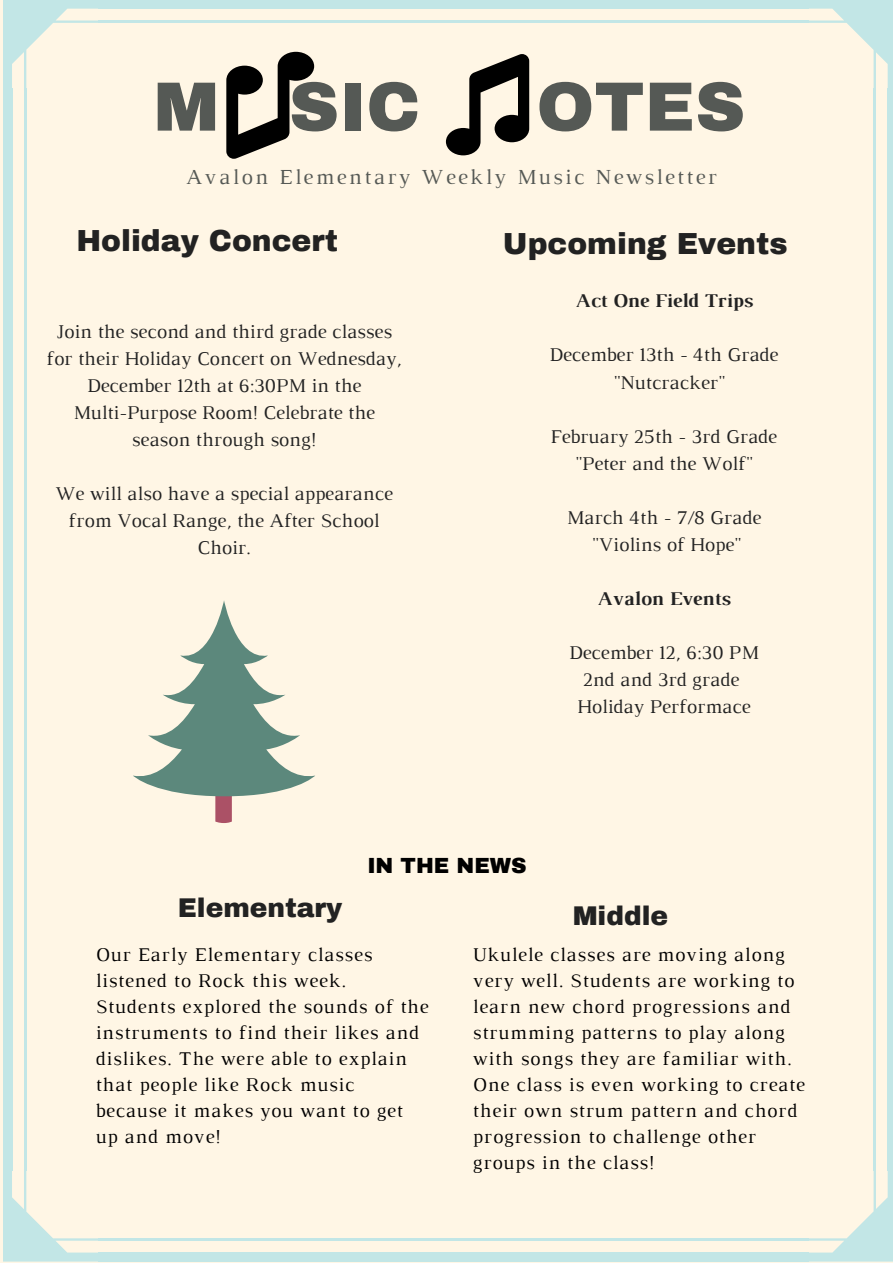
<style>
.page{position:relative;width:893px;height:1263px;background:#fff6e5}
.page>*{position:absolute;margin:0;border:0;box-sizing:border-box;transform-origin:0 0}
.t1{font:900 69.6px "Archivo";color:#555955}
.t2{font:900 29.85px "Archivo";color:#222}
.t3{font:900 26.55px "Archivo";color:#222}
.t4{font:21.9px "Luthier";letter-spacing:.11em;color:#555955}
.t5{font:900 21.45px "Archivo";color:#000}
.t6{font:19.8px/26px "Luthier";letter-spacing:.04em;color:#000}
.t7{font:19.8px/27px "Luthier";color:#222;text-align:center}
.t8{font:700 19.8px "Luthier";color:#222}
</style>
<div class="page">
<svg style="left:3px;top:0;width:97px;height:91px"></svg>
<div style="left:3px;top:89px;width:9px;height:1082px;background:#c2e6e6"></div>
<hr style="left:24px;top:89px;width:2px;height:1082px;background:#c2e6e6">
<svg style="left:3px;top:1169px;width:95px;height:92px"></svg>
<div style="left:98px;top:1252px;width:711px;height:9px;background:#c2e6e6"></div>
<hr style="left:98px;top:1238px;width:711px;height:3px;background:#c2e6e6">
<svg style="left:809px;top:1169px;width:84px;height:92px"></svg>
<hr style="left:874px;top:89px;width:2px;height:1082px;background:#c2e6e6">
<div style="left:888px;top:89px;width:5px;height:1082px;background:#c2e6e6"></div>
<svg style="left:807px;top:0;width:86px;height:91px"></svg>
<hr style="left:98px;top:21px;width:711px;height:2px;background:#c2e6e6">
<div style="left:98px;top:0;width:711px;height:9px;background:#c2e6e6"></div>
<svg style="left:446px;top:54px;width:83px;height:101px"></svg>
<svg style="left:226px;top:52px;width:88px;height:107px"></svg>
<svg style="left:133px;top:600px;width:182px;height:223px"></svg>
<h1 class="t1" style="left:153px;top:70px;width:268px">M SIC</h1>
<h1 class="t1" style="left:536px;top:70px;width:210px">OTES</h1>
<p class="t4" style="left:186px;top:168px;width:532px">Avalon Elementary Weekly Music Newsletter</p>
<h2 class="t2" style="left:76px;top:225px;width:263px">Holiday Concert</h2>
<p class="t7" style="left:46px;top:319px;width:357px">Join the second and third grade classes for their Holiday Concert on Wednesday, December 12th at 6:30PM in the Multi-Purpose Room! Celebrate the season through song!</p>
<p class="t7" style="left:55px;top:481px;width:339px">We will also have a special appearance from Vocal Range, the After School<br>Choir.</p>
<h2 class="t2" style="left:503px;top:228px;width:286px">Upcoming Events</h2>
<p class="t8" style="left:575px;top:294px;width:178px">Act One Field Trips</p>
<p class="t7" style="left:549px;top:343px;width:231px">December 13th - 4th Grade "Nutcracker"</p>
<p class="t7" style="left:550px;top:424px;width:228px">February 25th - 3rd Grade "Peter and the Wolf"</p>
<p class="t7" style="left:566px;top:505px;width:196px">March 4th - 7/8 Grade "Violins of Hope"</p>
<p class="t8" style="left:597px;top:591px;width:134px">Avalon Events</p>
<p class="t7" style="left:569px;top:640px;width:192px">December 12, 6:30 PM<br>2nd and 3rd grade<br>Holiday Performace</p>
<p class="t5" style="left:367px;top:854px;width:161px">IN THE NEWS</p>
<h3 class="t3" style="left:178px;top:893px;width:166px">Elementary</h3>
<h3 class="t3" style="left:573px;top:901px;width:97px">Middle</h3>
<p class="t6" style="left:96px;top:943px;width:334px">Our Early Elementary classes listened to Rock this week.<br>Students explored the sounds of the instruments to find their likes and dislikes. The were able to explain that people like Rock music because it makes you want to get up and move!</p>
<p class="t6" style="left:473px;top:943px;width:334px">Ukulele classes are moving along very well. Students are working to learn new chord progressions and strumming patterns to play along with songs they are familiar with.<br>One class is even working to create their own strum pattern and chord progression to challenge other groups in the class!</p>
</div>
